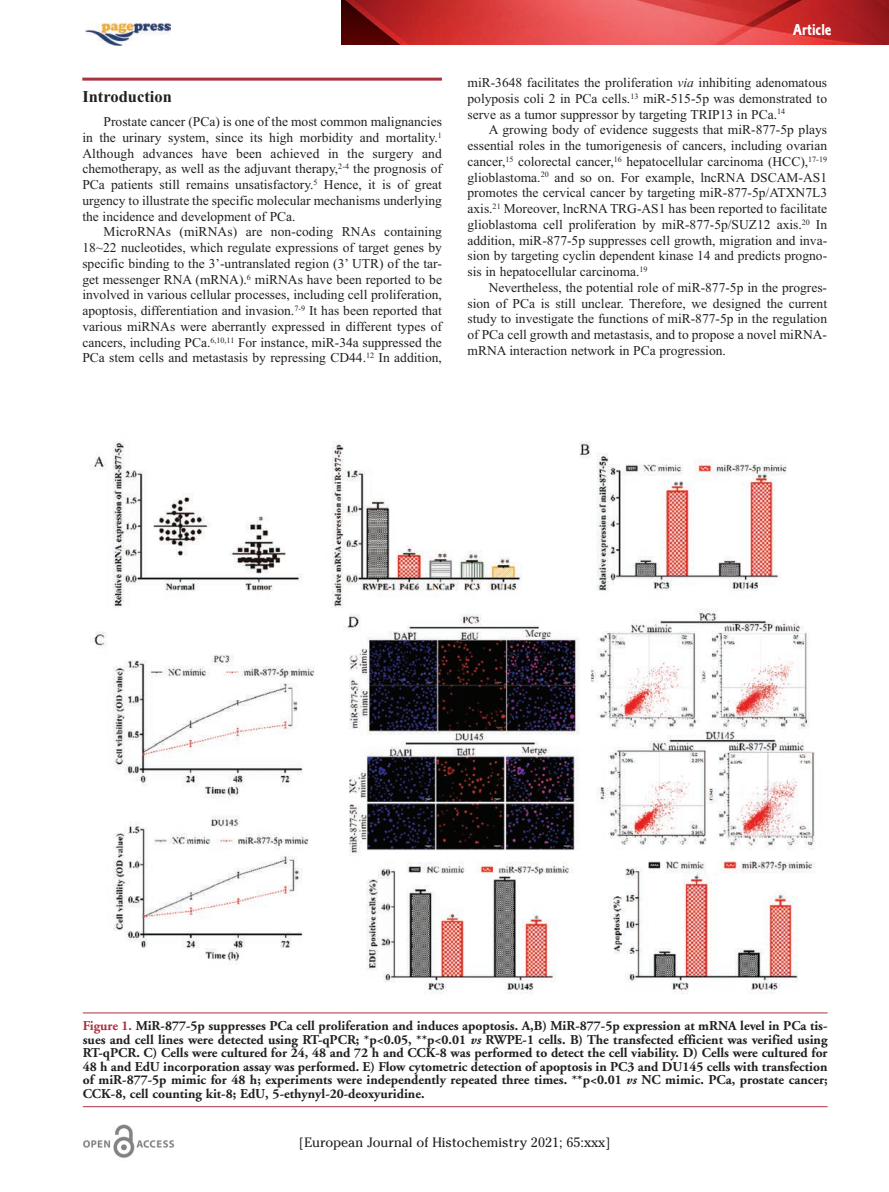
<style>
.page{position:relative;width:889px;height:1192px;background:#fff}
.page>*{position:absolute;margin:0;border:0;box-sizing:border-box;transform-origin:0 0}
.t1{font:700 16.5px "Times New Roman";color:#231f20}
.t2{font:16.5px "Corinthian Bold Condensed Plain";color:#fff}
.t3{font:13.5px/15.8px "Times New Roman";color:#231f20;text-align:justify}
.t4{font:700 13.5px/13.5px "Adobe Garamond";color:#231f20;text-align:justify}
.t5{font:13.5px "Cheltenham";color:#231f20}
.s1{font-style:italic}
.s2{color:#aa323f}
</style>
<div class="page">
<svg style="left:341px;top:0;width:547px;height:45px;background:#cc3c3d"></svg>
<img style="left:86px;top:22px;width:84px;height:24px">
<hr style="left:82px;top:78px;width:360px;height:3px;background:#aa323f">
<img style="left:83px;top:1124px;width:92px;height:34px">
<hr style="left:83px;top:1012px;width:744px;height:1px;background:#aa323f">
<hr style="left:83px;top:1106px;width:744px;height:1px;background:#aa323f">
<img style="left:90px;top:441px;width:726px;height:553px">
<p class="t1" style="left:82px;top:87px;width:91px">Introduction</p>
<p class="t3" style="left:82px;top:114px;width:361px;text-indent:21px">Prostate cancer (PCa) is one of the most common malignancies in the urinary system, since its high morbidity and mortality.<sup>1<br></sup>Although advances have been achieved in the surgery and chemotherapy, as well as the adjuvant therapy,<sup>2-4</sup> the prognosis of PCa patients still remains unsatisfactory.<sup>5</sup> Hence, it is of great urgency to illustrate the specific molecular mechanisms underlying the incidence and development of PCa.</p>
<p class="t3" style="left:82px;top:224px;width:361px;text-indent:21px">MicroRNAs (miRNAs) are non-coding RNAs containing 18~22 nucleotides, which regulate expressions of target genes by specific binding to the 3’-untranslated region (3’ UTR) of the tar&shy;get messenger RNA (mRNA).<sup>6</sup> miRNAs have been reported to be involved in various cellular processes, including cell proliferation, apoptosis, differentiation and invasion.<sup>7-9</sup> It has been reported that various miRNAs were aberrantly expressed in different types of cancers, including PCa.<sup>6,10,11</sup> For instance, miR-34a suppressed the PCa stem cells and metastasis by repressing CD44.<sup>12</sup> In addition,</p>
<p class="t2" style="left:792px;top:24px;width:40px">Article</p>
<p class="t3" style="left:467px;top:74px;width:361px">miR-3648 facilitates the proliferation <span class="s1">via</span> inhibiting adenomatous polyposis coli 2 in PCa cells.<sup>13</sup> miR-515-5p was demonstrated to serve as a tumor suppressor by targeting TRIP13 in PCa.<sup>14</sup></p>
<p class="t3" style="left:467px;top:122px;width:361px;text-indent:21px">A growing body of evidence suggests that miR-877-5p plays essential roles in the tumorigenesis of cancers, including ovarian cancer,<sup>15</sup> colorectal cancer,<sup>16</sup> hepatocellular carcinoma (HCC),<sup>17-19 </sup>glioblastoma.<sup>20</sup> and so on. For example, lncRNA DSCAM-AS1 promotes the cervical cancer by targeting miR-877-5p/ATXN7L3 axis.<sup>21</sup> Moreover, lncRNA TRG-AS1 has been reported to facilitate glioblastoma cell proliferation by miR-877-5p/SUZ12 axis.<sup>20</sup> In addition, miR-877-5p suppresses cell growth, migration and inva&shy;sion by targeting cyclin dependent kinase 14 and predicts progno&shy;sis in hepatocellular carcinoma.<sup>19</sup></p>
<p class="t3" style="left:467px;top:279px;width:361px;text-indent:21px">Nevertheless, the potential role of miR-877-5p in the progres&shy;sion of PCa is still unclear. Therefore, we designed the current study to investigate the functions of miR-877-5p in the regulation of PCa cell growth and metastasis, and to propose a novel miRNA&shy;mRNA interaction network in PCa progression.</p>
<p class="t4" style="left:83px;top:1020px;width:746px"><span class="s2">Figure 1.</span> MiR-877-5p suppresses PCa cell proliferation and induces apoptosis. A,B) MiR-877-5p expression at mRNA level in PCa tis&shy;sues and cell lines were detected using RT-qPCR; *p&lt;0.05, **p&lt;0.01 <span class="s1">vs</span> RWPE-1 cells. B) The transfected efficient was verified using RT-qPCR. C) Cells were cultured for 24, 48 and 72 h and CCK-8 was performed to detect the cell viability. D) Cells were cultured for 48 h and EdU incorporation assay was performed. E) Flow cytometric detection of apoptosis in PC3 and DU145 cells with transfection of miR-877-5p mimic for 48 h; experiments were independently repeated three times. **p&lt;0.01 <span class="s1">vs</span> NC mimic. PCa, prostate cancer; CCK-8, cell counting kit-8; EdU, 5-ethynyl-20-deoxyuridine.</p>
<p class="t5" style="left:299px;top:1134px;width:313px">[European Journal of Histochemistry 2021; 65:xxx]</p>
</div>
